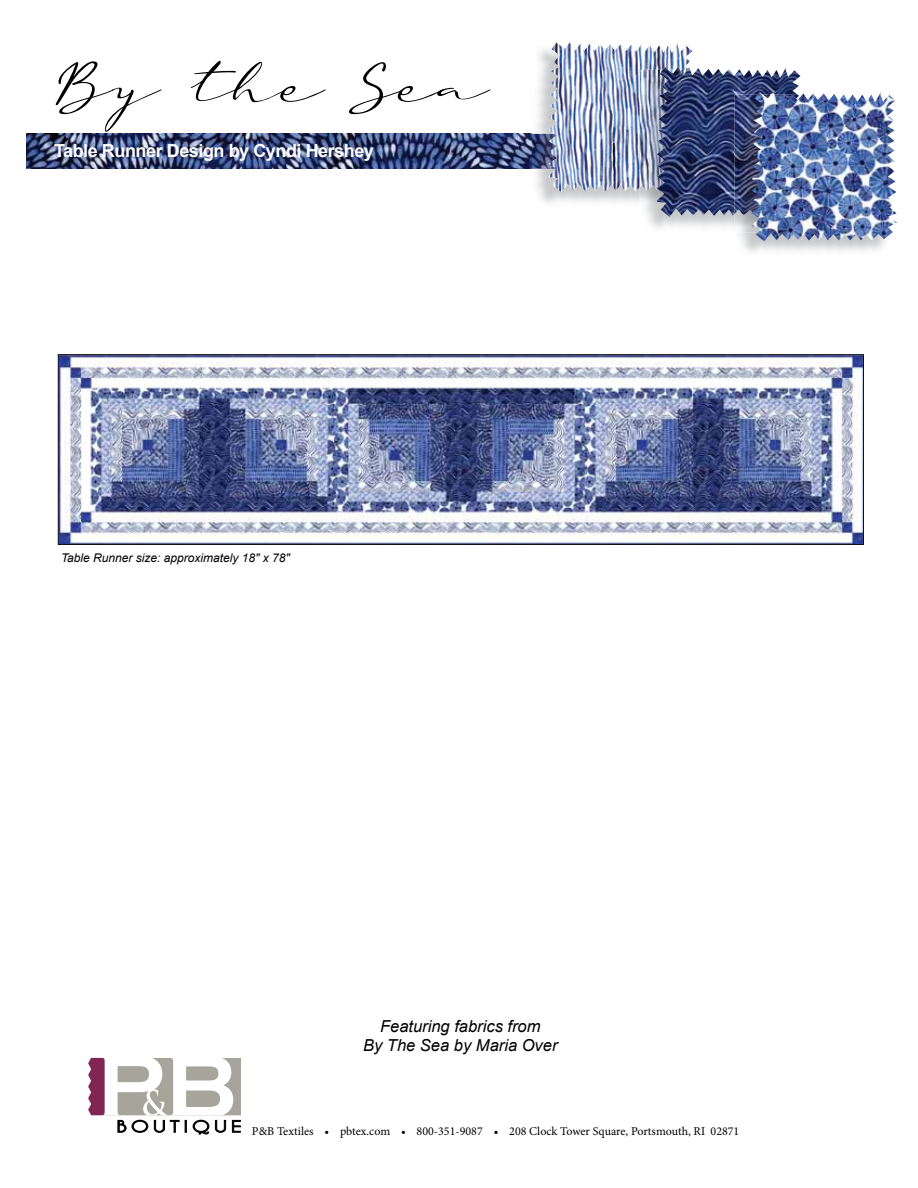
<style>
.page{position:relative;width:918px;height:1188px;background:#fff}
.page>*{position:absolute;margin:0;border:0;box-sizing:border-box;transform-origin:0 0}
.t1{font:71.7px "a Auto Signature";color:#000}
.t2{font:700 18px "Arial";letter-spacing:-.025em;color:#fff}
.t3{font:italic 16.5px/19.8px "Arial";color:#000;text-align:center}
.t4{font:12px "Minion Pro";color:#000}
.t5{font:italic 12px "Arial";color:#000}
</style>
<div class="page">
<svg style="left:88px;top:1058px;width:153px;height:77px"></svg>
<img style="left:26px;top:134px;width:506px;height:34px">
<img style="left:532px;top:49px;width:108px;height:155px">
<img style="left:548px;top:42px;width:144px;height:150px">
<img style="left:640px;top:70px;width:17px;height:121px">
<img style="left:657px;top:67px;width:143px;height:150px">
<img style="left:735px;top:94px;width:16px;height:122px">
<img style="left:751px;top:92px;width:146px;height:149px">
<img style="left:58px;top:354px;width:806px;height:191px">
<h1 class="t1" style="left:58px;top:33px;width:433px">By the Sea</h1>
<h2 class="t2" style="left:54px;top:139px;width:322px">Table Runner Design by Cyndi Hershey</h2>
<p class="t5" style="left:61px;top:550px;width:230px">Table Runner size: approximately 18" x 78"</p>
<h3 class="t3" style="left:363px;top:1016px;width:196px">Featuring fabrics from<br>By The Sea by Maria Over</h3>
<p class="t4" style="left:252px;top:1123px;width:489px">P&amp;B Textiles • pbtex.com • 800-351-9087 • 208 Clock Tower Square, Portsmouth, RI 02871</p>
</div>
